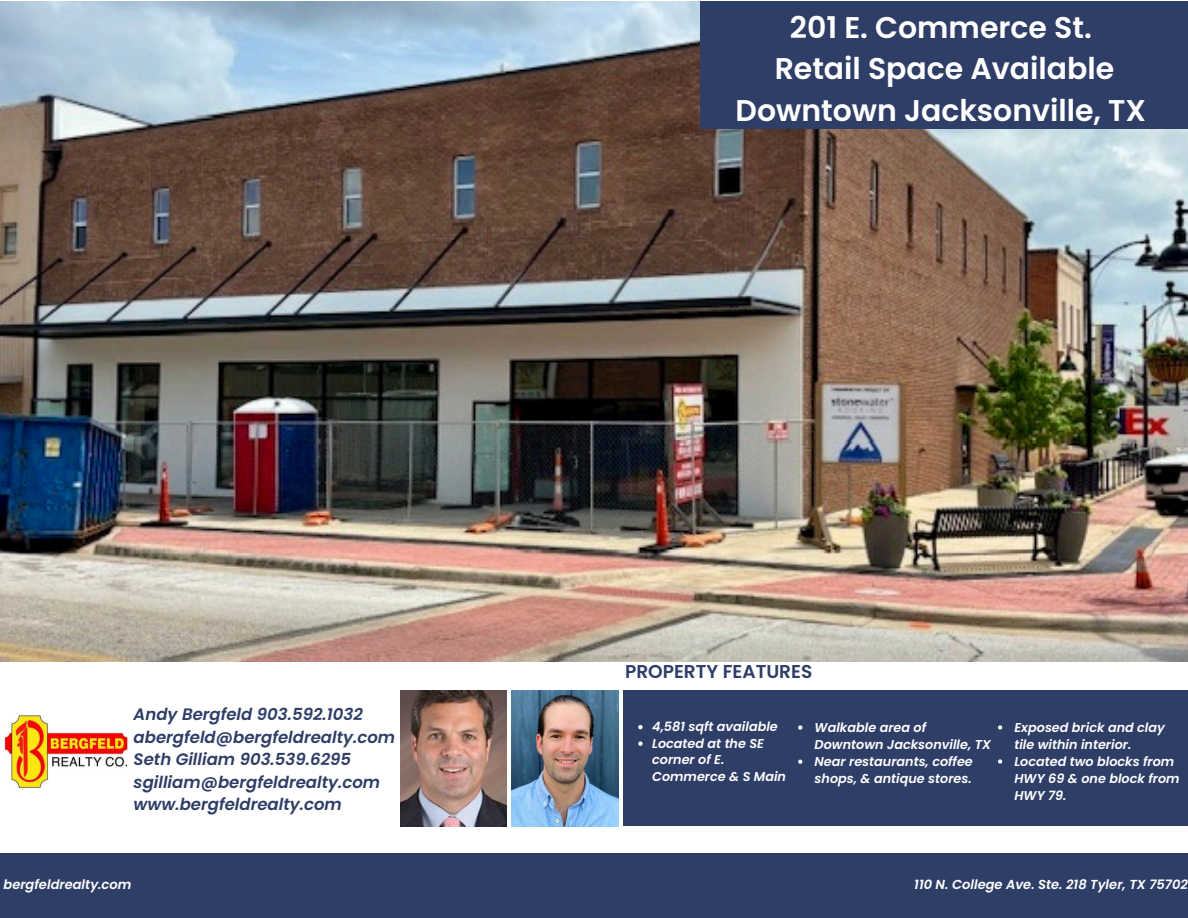
<style>
.page{position:relative;width:1188px;height:918px;background:#fff}
.page>*{position:absolute;margin:0;border:0;box-sizing:border-box;transform-origin:0 0}
.t1{font:600 30px/41.7px "Poppins";color:#fff;text-align:center}
.t2{font:600 18.6px "Poppins";color:#2f3e67}
.t3{font:italic 600 16.5px/22.5px "Poppins";color:#2f3e67}
.t4{font:italic 600 13.05px "Poppins";color:#fff}
.t5{font:italic 600 12.75px/17px "Poppins";color:#fff}
</style>
<div class="page">
<div style="left:623px;top:690px;width:565px;height:136px;background:#2f3e67"></div>
<div style="left:0;top:853px;width:1188px;height:65px;background:#2f3e67"></div>
<img style="left:4px;top:714px;width:124px;height:74px">
<img style="left:512px;top:690px;width:107px;height:136px">
<img style="left:0;top:2px;width:1188px;height:659px">
<div style="left:701px;top:2px;width:487px;height:127px;background:#2f3e67"></div>
<img style="left:400px;top:690px;width:107px;height:136px">
<svg style="left:638px;top:725px;width:5px;height:4px"></svg>
<svg style="left:638px;top:741px;width:5px;height:5px"></svg>
<svg style="left:798px;top:725px;width:4px;height:5px"></svg>
<svg style="left:798px;top:760px;width:4px;height:4px"></svg>
<svg style="left:998px;top:725px;width:4px;height:5px"></svg>
<svg style="left:998px;top:759px;width:4px;height:5px"></svg>
<p class="t3" style="left:134px;top:703px;width:263px">Andy Bergfeld 903.592.1032 abergfeld@bergfeldrealty.com<br>Seth Gilliam 903.539.6295 sgilliam@bergfeldrealty.com www.bergfeldrealty.com</p>
<p class="t4" style="left:4px;top:875px;width:129px">bergfeldrealty.com</p>
<p class="t1" style="left:775px;top:6px;width:341px">201 E. Commerce St.<br>Retail Space Available</p>
<p class="t1" style="left:736px;top:89px;width:412px">Downtown Jacksonville, TX</p>
<p class="t2" style="left:625px;top:658px;width:189px">PROPERTY FEATURES</p>
<h3 class="t5" style="left:652px;top:718px;width:127px">4,581 sqft available</h3>
<p class="t5" style="left:652px;top:735px;width:135px;line-height:16.5px">Located at the SE corner of E.<br>Commerce &amp; S Main</p>
<p class="t5" style="left:815px;top:719px;width:178px">Walkable area of<br>Downtown Jacksonville, TX</p>
<p class="t5" style="left:815px;top:753px;width:160px">Near restaurants, coffee shops, &amp; antique stores.</p>
<h4 class="t5" style="left:1014px;top:719px;width:152px">Exposed brick and clay tile within interior.</h4>
<h4 class="t5" style="left:1014px;top:753px;width:167px">Located two blocks from<br>HWY 69 &amp; one block from<br>HWY 79.</h4>
<p class="t4" style="left:914px;top:875px;width:275px">110 N. College Ave. Ste. 218 Tyler, TX 75702</p>
</div>
